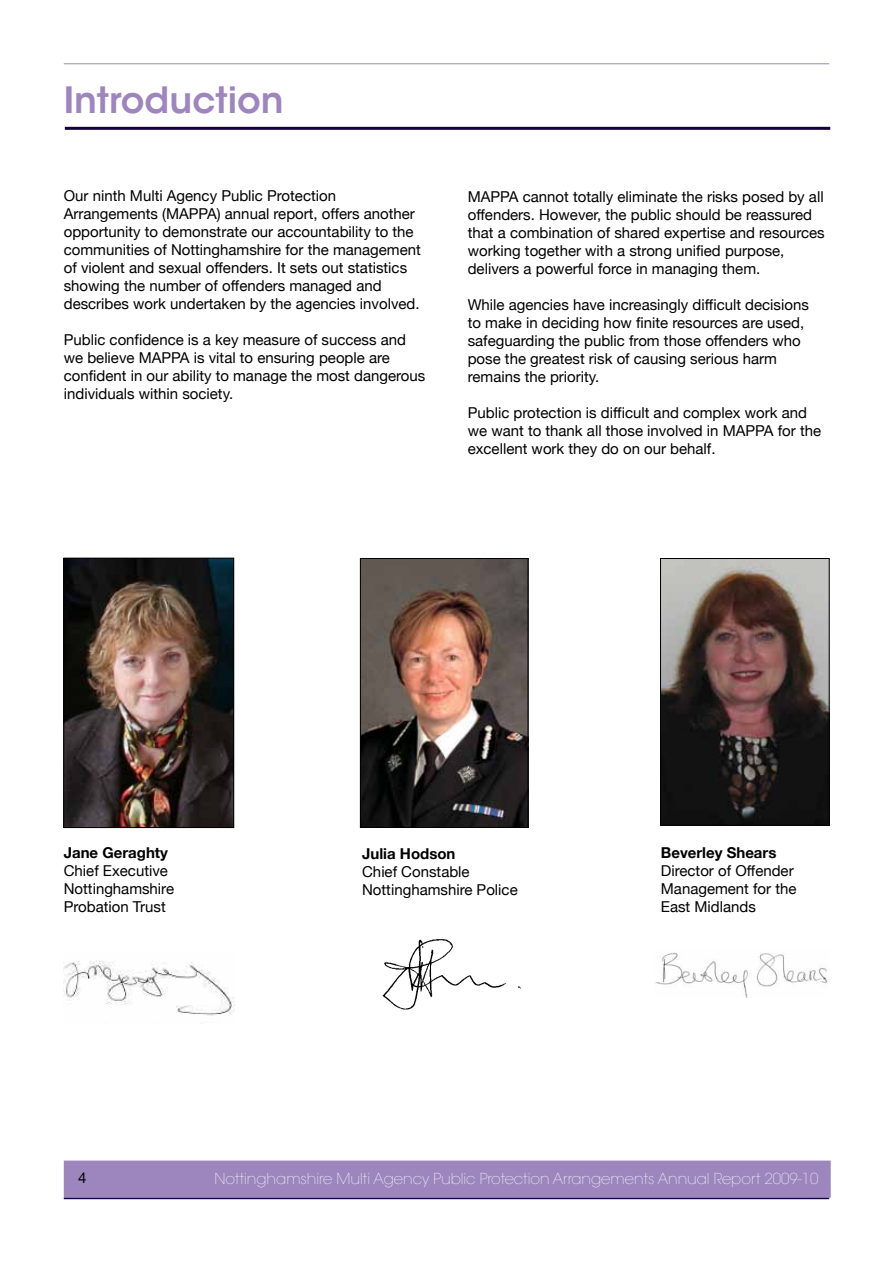
<style>
.page{position:relative;width:893px;height:1263px;background:#fff}
.page>*{position:absolute;margin:0;border:0;box-sizing:border-box;transform-origin:0 0}
.t1{font:600 36px "ITC Avant Garde Std";color:#9d85be}
.t2{font:15px/18px "Helvetica Neue";color:#000}
.t3{font:200 15px "ITC Avant Garde Std";color:#fff}
.t4{font:700 15px "Helvetica Neue";color:#000}
</style>
<div class="page">
<div style="left:64px;top:1160px;width:767px;height:38px;background:#9d85be;border:2px solid #9d85be"></div>
<hr style="left:64px;top:1198px;width:765px;height:1px;background:#13003c">
<hr style="left:64px;top:63px;width:765px;height:1px;background:#9d85be">
<img style="left:66px;top:560px;width:166px;height:266px">
<div style="left:64px;top:558px;width:170px;height:270px;border:1px solid #000"></div>
<img style="left:64px;top:961px;width:170px;height:55px">
<img style="left:362px;top:560px;width:164px;height:266px">
<div style="left:360px;top:558px;width:168px;height:270px;border:1px solid #000"></div>
<img style="left:382px;top:939px;width:139px;height:71px">
<hr style="left:65px;top:127px;width:765px;height:3px;background:#13003c">
<img style="left:662px;top:560px;width:165px;height:263px">
<div style="left:660px;top:558px;width:169px;height:267px;border:1px solid #000"></div>
<img style="left:655px;top:952px;width:173px;height:45px">
<h1 class="t1" style="left:64px;top:77px;width:221px">Introduction</h1>
<p class="t2" style="left:64px;top:187px;width:359px">Our ninth Multi Agency Public Protection Arrangements (MAPPA) annual report, offers another opportunity to demonstrate our accountability to the communities of Nottinghamshire for the management of violent and sexual offenders. It sets out statistics showing the number of offenders managed and describes work undertaken by the agencies involved.</p>
<p class="t2" style="left:64px;top:331px;width:363px">Public confidence is a key measure of success and we believe MAPPA is vital to ensuring people are confident in our ability to manage the most dangerous individuals within society.</p>
<p class="t2" style="left:468px;top:188px;width:359px">MAPPA cannot totally eliminate the risks posed by all offenders. However, the public should be reassured that a combination of shared expertise and resources working together with a strong unified purpose, delivers a powerful force in managing them.</p>
<p class="t2" style="left:468px;top:296px;width:343px">While agencies have increasingly difficult decisions to make in deciding how finite resources are used, safeguarding the public from those offenders who pose the greatest risk of causing serious harm remains the priority.</p>
<p class="t2" style="left:468px;top:404px;width:355px">Public protection is difficult and complex work and we want to thank all those involved in MAPPA for the excellent work they do on our behalf.</p>
<p class="t4" style="left:64px;top:844px;width:106px">Jane Geraghty</p>
<p class="t2" style="left:64px;top:862px;width:112px">Chief Executive<br>Nottinghamshire<br>Probation Trust</p>
<p class="t4" style="left:362px;top:844px;width:95px">Julia Hodson</p>
<p class="t2" style="left:362px;top:862px;width:157px">Chief Constable<br>Nottinghamshire Police</p>
<p class="t4" style="left:661px;top:843px;width:117px">Beverley Shears</p>
<p class="t2" style="left:661px;top:861px;width:137px">Director of Offender<br>Management for the<br>East Midlands</p>
<p class="t2" style="left:78px;top:1168px;width:10px">4</p>
<p class="t3" style="left:215px;top:1170px;width:605px">Nottinghamshire Multi Agency Public Protection Arrangements Annual Report 2009-10</p>
</div>
